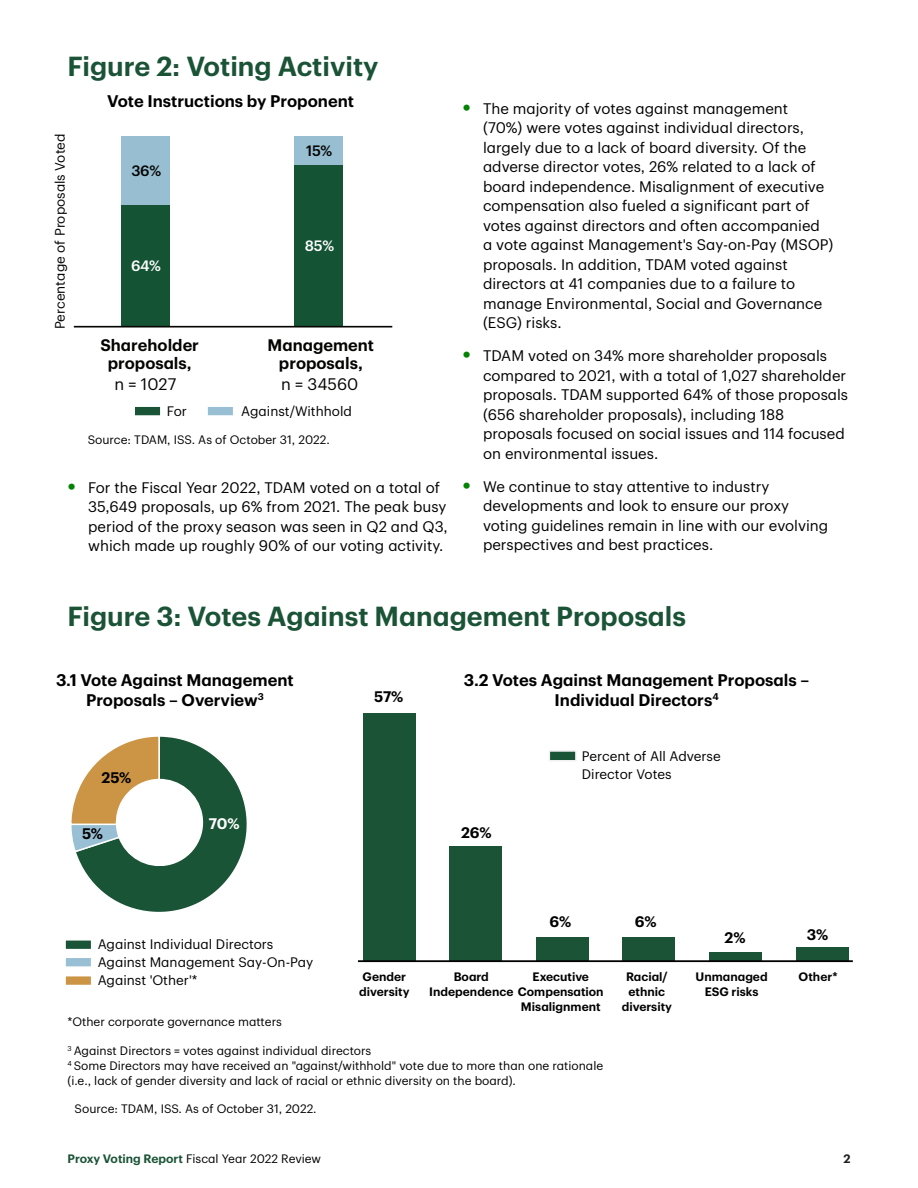
<style>
.page{position:relative;width:918px;height:1188px;background:#fff}
.page>*{position:absolute;margin:0;border:0;box-sizing:border-box;transform-origin:0 0}
.SH1__18pt_Semibold__Forest_Green{font:600 27px "TD Graphik";color:#1a5336}
.Column_Heading__Center_11pt{font:600 16.5px/19.5px "TD Graphik";color:#000;text-align:center}
.Column_Heading__Left_11pt{font:600 16.5px "TD Graphik";color:#000}
.t1{font:600 16.35px/18px "TD Graphik";color:#040503;text-align:center}
.t2{font:16.35px "TD Graphik";color:#040503}
.Bulleted_List_Body_Copy__10pt_Regular__B{font:15px/19.5px "TD Graphik";color:#000}
.t3{font:600 15px "TD Graphik";color:#000}
.t4{font:600 15px "TD Graphik";color:#fff}
.t5{font:500 14.7px "TD Graphik";color:#fff}
.t6{font:500 14.7px "TD Graphik";color:#040503}
.Body_Copy__9pt_Regular__Black{font:13.5px/18px "TD Graphik";color:#000}
.Source{font:12px/15px "TD Graphik";color:#000}
.t7{font:600 12px/15px "TD Graphik";color:#000}
.t8{font:600 12px "TD Graphik";color:#1c1c1c}
.s1{font-weight:700;font-size:21px;color:#038203}
.s2{font-weight:600;color:#1a5336}
</style>
<div class="page">
<div style="left:134px;top:405px;width:28px;height:12px;background:#1a5436;border:2px solid #fff"></div>
<div style="left:206px;top:405px;width:28px;height:12px;background:#99bfd4;border:2px solid #fff"></div>
<div style="left:294px;top:165px;width:49px;height:162px;background:#155335"></div>
<div style="left:121px;top:205px;width:48px;height:122px;background:#155335"></div>
<div style="left:294px;top:136px;width:49px;height:29px;background:#98bed2"></div>
<div style="left:121px;top:136px;width:48px;height:69px;background:#98bed2"></div>
<hr style="left:74px;top:326px;width:318px;height:2px;background:#040503">
<svg style="left:71px;top:736px;width:176px;height:176px"></svg>
<div style="left:64px;top:939px;width:28px;height:11px;background:#1a5436;border:2px solid #fff"></div>
<div style="left:64px;top:957px;width:28px;height:11px;background:#99bfd4;border:2px solid #fff"></div>
<div style="left:64px;top:975px;width:28px;height:11px;background:#cc9445;border:2px solid #fff"></div>
<div style="left:549px;top:750px;width:28px;height:12px;background:#1a5436;border:2px solid #f3f3f3"></div>
<div style="left:363px;top:713px;width:52px;height:248px;background:#1a5336"></div>
<div style="left:450px;top:847px;width:52px;height:114px;background:#1a5336"></div>
<div style="left:537px;top:937px;width:52px;height:24px;background:#1a5336"></div>
<div style="left:622px;top:937px;width:52px;height:24px;background:#1a5336"></div>
<div style="left:709px;top:952px;width:53px;height:9px;background:#1a5336"></div>
<div style="left:796px;top:947px;width:53px;height:14px;background:#1a5336"></div>
<hr style="left:358px;top:960px;width:495px;height:2px;background:#000">
<h1 class="SH1__18pt_Semibold__Forest_Green" style="left:68px;top:46px;width:313px">Figure 2: Voting Activity</h1>
<p class="Column_Heading__Left_11pt" style="left:107px;top:88px;width:248px">Vote Instructions by Proponent</p>
<p class="Body_Copy__9pt_Regular__Black" style="left:50px;top:329px;width:197px;rotate:-90deg">Percentage of Proposals Voted</p>
<p class="t6" style="left:131px;top:160px;width:31px">36%</p>
<p class="t5" style="left:131px;top:255px;width:32px">64%</p>
<p class="t1" style="left:100px;top:335px;width:100px">Shareholder proposals,</p>
<p class="t2" style="left:115px;top:372px;width:63px">n = 1027</p>
<p class="t6" style="left:306px;top:140px;width:28px">15%</p>
<p class="t5" style="left:305px;top:235px;width:31px">85%</p>
<p class="t1" style="left:268px;top:335px;width:108px">Management proposals,</p>
<p class="t2" style="left:281px;top:372px;width:79px">n = 34560</p>
<p class="Body_Copy__9pt_Regular__Black" style="left:167px;top:401px;width:22px">For</p>
<p class="Body_Copy__9pt_Regular__Black" style="left:241px;top:401px;width:112px">Against/Withhold</p>
<p class="Source" style="left:88px;top:431px;width:244px">Source: TDAM, ISS. As of October 31, 2022.</p>
<p class="Bulleted_List_Body_Copy__10pt_Regular__B" style="left:88px;top:476px;width:361px;text-indent:-20px"><span class="s1">•</span> For the Fiscal Year 2022, TDAM voted on a total of 35,649 proposals, up 6% from 2021. The peak busy period of the proxy season was seen in Q2 and Q3, which made up roughly 90% of our voting activity.</p>
<p class="Bulleted_List_Body_Copy__10pt_Regular__B" style="left:483px;top:97px;width:352px;text-indent:-20px"><span class="s1">•</span> The majority of votes against management<br>(70%) were votes against individual directors, largely due to a lack of board diversity. Of the adverse director votes, 26% related to a lack of board independence. Misalignment of executive compensation also fueled a significant part of votes against directors and often accompanied<br>a vote against Management's Say-on-Pay (MSOP) proposals. In addition, TDAM voted against directors at 41 companies due to a failure to manage Environmental, Social and Governance (ESG) risks.</p>
<p class="Bulleted_List_Body_Copy__10pt_Regular__B" style="left:483px;top:345px;width:367px;text-indent:-20px"><span class="s1">•</span> TDAM voted on 34% more shareholder proposals compared to 2021, with a total of 1,027 shareholder proposals. TDAM supported 64% of those proposals (656 shareholder proposals), including 188 proposals focused on social issues and 114 focused on environmental issues.</p>
<p class="Bulleted_List_Body_Copy__10pt_Regular__B" style="left:483px;top:475px;width:347px;text-indent:-20px"><span class="s1">•</span> We continue to stay attentive to industry developments and look to ensure our proxy voting guidelines remain in line with our evolving perspectives and best practices.</p>
<h1 class="SH1__18pt_Semibold__Forest_Green" style="left:68px;top:595px;width:620px">Figure 3: Votes Against Management Proposals</h1>
<p class="Column_Heading__Center_11pt" style="left:56px;top:669px;width:239px">3.1 Vote Against Management<br>Proposals – Overview<sup>3</sup></p>
<p class="t3" style="left:101px;top:766px;width:31px">25%</p>
<p class="t3" style="left:82px;top:822px;width:22px">5%</p>
<p class="t4" style="left:209px;top:812px;width:32px">70%</p>
<p class="Body_Copy__9pt_Regular__Black" style="left:98px;top:934px;width:217px">Against Individual Directors<br>Against Management Say-On-Pay<br>Against 'Other'*</p>
<p class="t3" style="left:374px;top:685px;width:31px">57%</p>
<p class="Column_Heading__Center_11pt" style="left:464px;top:669px;width:347px">3.2 Votes Against Management Proposals –<br>Individual Directors<sup>4</sup></p>
<p class="t3" style="left:461px;top:821px;width:32px">26%</p>
<p class="Body_Copy__9pt_Regular__Black" style="left:582px;top:746px;width:140px">Percent of All Adverse<br>Director Votes</p>
<p class="t3" style="left:549px;top:910px;width:23px">6%</p>
<p class="t3" style="left:635px;top:910px;width:23px">6%</p>
<p class="t3" style="left:724px;top:926px;width:23px">2%</p>
<p class="t3" style="left:807px;top:923px;width:23px">3%</p>
<p class="t7" style="left:359px;top:969px;width:52px">Gender diversity</p>
<p class="t7" style="left:429px;top:969px;width:176px;text-indent:24px">Board<br>Independence Compensation</p>
<p class="t7" style="left:533px;top:969px;width:58px">Executive</p>
<p class="t7" style="left:521px;top:999px;width:81px">Misalignment</p>
<p class="t7" style="left:622px;top:969px;width:52px;text-align:center">Racial/ ethnic diversity</p>
<p class="t7" style="left:696px;top:969px;width:74px;text-align:center">Unmanaged<br>ESG risks</p>
<p class="t7" style="left:799px;top:969px;width:41px">Other*</p>
<p class="Source" style="left:68px;top:1014px;width:216px">*Other corporate governance matters</p>
<p class="Source" style="left:68px;top:1042px;width:537px"><sup>3</sup> Against Directors = votes against individual directors<br><sup>4</sup> Some Directors may have received an "against/withhold" vote due to more than one rationale (i.e., lack of gender diversity and lack of racial or ethnic diversity on the board).</p>
<p class="Source" style="left:75px;top:1100px;width:244px">Source: TDAM, ISS. As of October 31, 2022.</p>
<p class="Source" style="left:68px;top:1150px;width:255px"><span class="s2">Proxy Voting Report</span> Fiscal Year 2022 Review</p>
<p class="t8" style="left:843px;top:1150px;width:9px">2</p>
</div>
